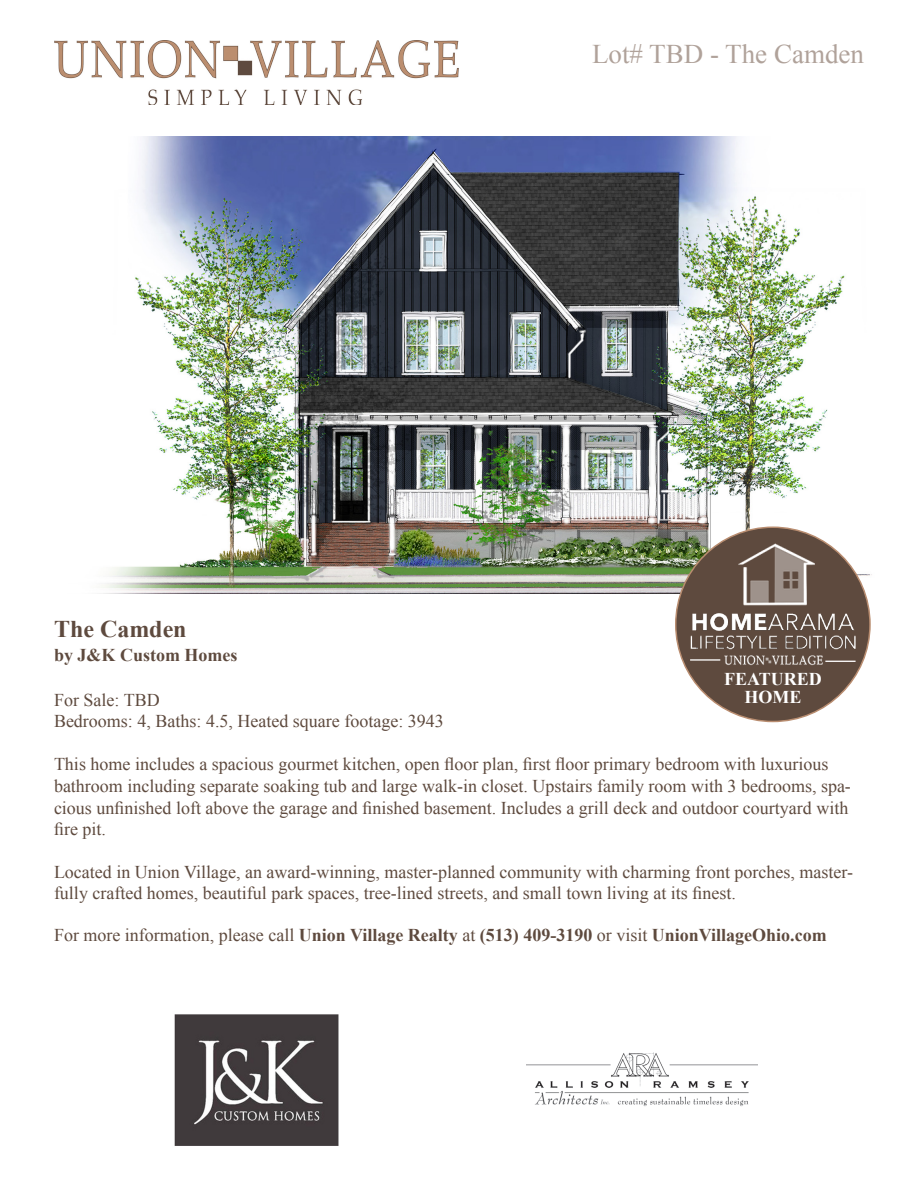
<style>
.page{position:relative;width:918px;height:1188px;background:#fff}
.page>*{position:absolute;margin:0;border:0;box-sizing:border-box;transform-origin:0 0}
.t1{font:27px "Times New Roman";color:#b0a29a}
.t2{font:700 24px "Times New Roman";color:#5e4a3e}
.t3{font:18px/21.6px "Times New Roman";color:#5e4a3e}
.t4{font:700 18px "Times New Roman";color:#5e4a3e}
.t5{font:700 18px "Times New Roman";color:#fff}
.s1{font-weight:400}
</style>
<div class="page">
<img style="left:101px;top:136px;width:771px;height:458px">
<img style="left:55px;top:40px;width:403px;height:65px">
<img style="left:174px;top:1014px;width:165px;height:132px">
<img style="left:526px;top:1052px;width:232px;height:55px">
<div style="left:676px;top:527px;width:194px;height:195px;background:#5e4a3e;border-radius:50%"></div>
<img style="left:676px;top:527px;width:194px;height:156px">
<p class="t1" style="left:592px;top:36px;width:273px">Lot# TBD - The Camden</p>
<p class="t2" style="left:54px;top:613px;width:134px">The Camden</p>
<p class="t4" style="left:54px;top:642px;width:185px">by J&amp;K Custom Homes</p>
<p class="t3" style="left:54px;top:689px;width:107px">For Sale: TBD</p>
<p class="t3" style="left:54px;top:710px;width:391px">Bedrooms: 4, Baths: 4.5, Heated square footage: 3943</p>
<p class="t3" style="left:54px;top:753px;width:798px">This home includes a spacious gourmet kitchen, open floor plan, first floor primary bedroom with luxurious bathroom including separate soaking tub and large walk-in closet. Upstairs family room with 3 bedrooms, spa&shy;cious unfinished loft above the garage and finished basement. Includes a grill deck and outdoor courtyard with fire pit.</p>
<p class="t3" style="left:54px;top:861px;width:801px">Located in Union Village, an award-winning, master-planned community with charming front porches, master&shy;fully crafted homes, beautiful park spaces, tree-lined streets, and small town living at its finest.</p>
<p class="t4" style="left:54px;top:923px;width:774px"><span class="s1">For more information, please call</span> Union Village Realty <span class="s1">at</span> (513) 409-3190 <span class="s1">or visit</span> UnionVillageOhio.com</p>
<p class="t5" style="left:724px;top:666px;width:99px">FEATURED</p>
<p class="t5" style="left:744px;top:684px;width:59px">HOME</p>
</div>
